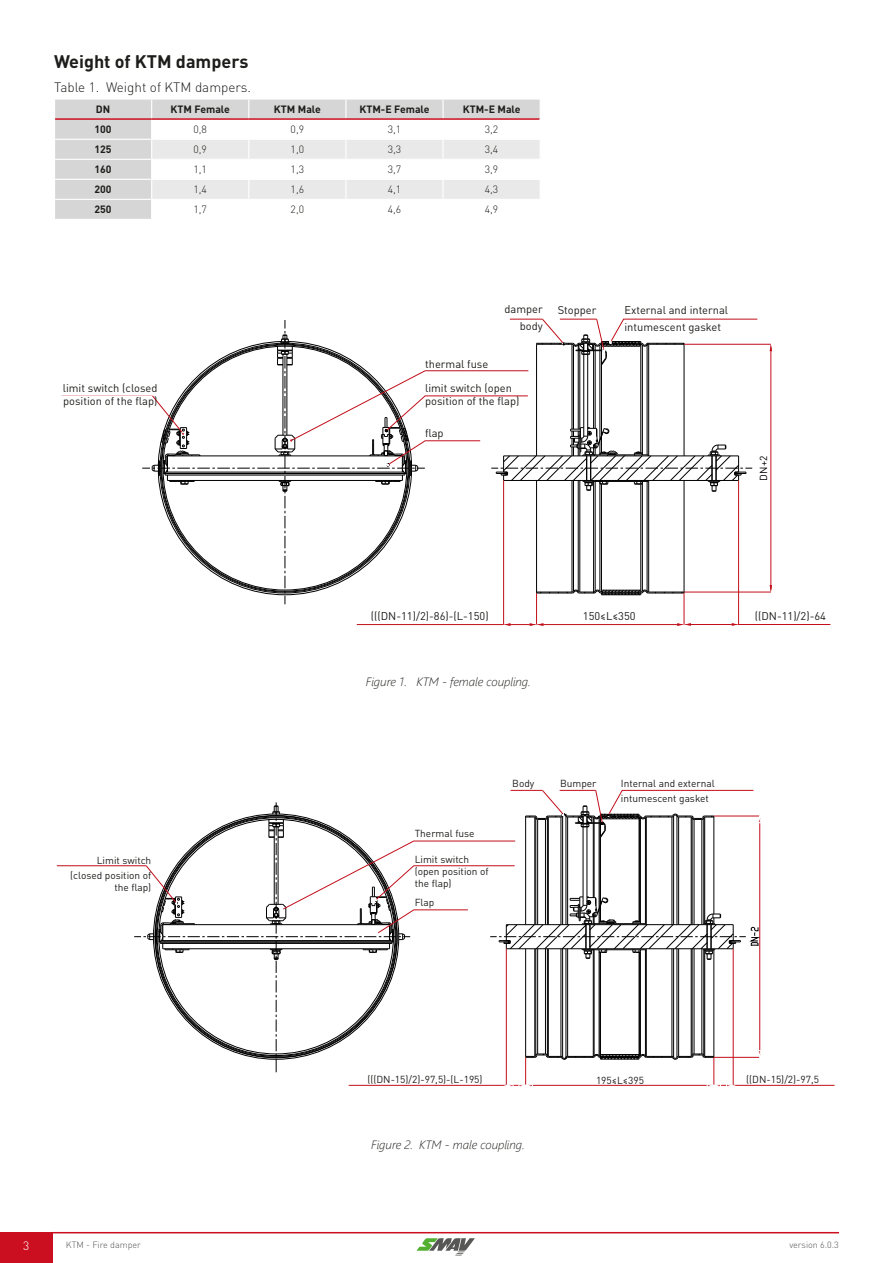
<style>
.page{position:relative;width:893px;height:1263px;background:#fff}
.page>*{position:absolute;margin:0;border:0;box-sizing:border-box;transform-origin:0 0}
.t1{font:700 18px "DIN Pro";color:#1d1d1b}
.t2{font:300 13.5px "DIN Pro";color:#1d1d1b}
.t3{font:italic 300 12px "Segoe UI";color:#1d1d1b}
.t4{font:300 12px "DIN Pro";color:#fff}
.t5{font:11.1px/16.5px "DIN Pro";color:#1d1d1b}
.t6{font:300 10.5px "DIN Pro";color:#1d1d1b}
.t7{font:700 10.5px "DIN Pro";color:#1d1d1b}
.t8{font:10.05px/15px "DIN Pro";color:#1d1d1b}
.t9{font:10.05px "DIN Pro";color:#000}
.t10{font:300 9px "DIN Pro";color:#545352}
</style>
<div class="page">
<div style="left:0;top:1232px;width:52px;height:31px;background:#cc0f20"></div>
<hr style="left:52px;top:1232px;width:787px;height:1px;background:#cc0f20">
<svg style="left:416px;top:1238px;width:59px;height:17px"></svg>
<div style="left:55px;top:100px;width:96px;height:119px;background:#d7d6d6"></div>
<hr style="left:55px;top:118px;width:97px;height:2px;background:#cc0f20">
<hr style="left:54px;top:139px;width:98px;height:1px;background:#fff">
<hr style="left:54px;top:159px;width:98px;height:1px;background:#fff">
<hr style="left:54px;top:179px;width:98px;height:1px;background:#fff">
<svg style="left:151px;top:100px;width:389px;height:99px"></svg>
<hr style="left:54px;top:199px;width:98px;height:1px;background:#fff">
<svg style="left:142px;top:318px;width:689px;height:308px"></svg>
<hr style="left:57px;top:865px;width:89px;height:1px;background:#c20e1a">
<svg style="left:134px;top:790px;width:701px;height:297px"></svg>
<h1 class="t1" style="left:54px;top:49px;width:196px">Weight of KTM dampers</h1>
<p class="t2" style="left:54px;top:78px;width:199px">Table 1. Weight of KTM dampers.</p>
<p class="t7" style="left:96px;top:102px;width:16px">DN</p>
<p class="t7" style="left:171px;top:102px;width:61px">KTM Female</p>
<p class="t7" style="left:274px;top:102px;width:48px">KTM Male</p>
<p class="t7" style="left:359px;top:102px;width:72px">KTM-E Female</p>
<p class="t7" style="left:463px;top:102px;width:59px">KTM-E Male</p>
<p class="t7" style="left:95px;top:122px;width:19px">100</p>
<p class="t6" style="left:193px;top:122px;width:15px">0,8</p>
<p class="t6" style="left:291px;top:122px;width:15px">0,9</p>
<p class="t6" style="left:388px;top:122px;width:15px">3,1</p>
<p class="t6" style="left:485px;top:122px;width:15px">3,2</p>
<p class="t7" style="left:95px;top:142px;width:19px">125</p>
<p class="t6" style="left:193px;top:142px;width:15px">0,9</p>
<p class="t6" style="left:291px;top:142px;width:15px">1,0</p>
<p class="t6" style="left:388px;top:142px;width:15px">3,3</p>
<p class="t6" style="left:485px;top:142px;width:15px">3,4</p>
<p class="t7" style="left:95px;top:162px;width:19px">160</p>
<p class="t6" style="left:193px;top:162px;width:15px">1,1</p>
<p class="t6" style="left:291px;top:162px;width:15px">1,3</p>
<p class="t6" style="left:388px;top:162px;width:15px">3,7</p>
<p class="t6" style="left:485px;top:162px;width:15px">3,9</p>
<p class="t7" style="left:95px;top:182px;width:19px">200</p>
<p class="t6" style="left:193px;top:182px;width:15px">1,4</p>
<p class="t6" style="left:291px;top:182px;width:15px">1,6</p>
<p class="t6" style="left:388px;top:182px;width:15px">4,1</p>
<p class="t6" style="left:485px;top:182px;width:15px">4,3</p>
<p class="t7" style="left:95px;top:202px;width:19px">250</p>
<p class="t6" style="left:193px;top:202px;width:15px">1,7</p>
<p class="t6" style="left:291px;top:202px;width:15px">2,0</p>
<p class="t6" style="left:388px;top:202px;width:15px">4,6</p>
<p class="t6" style="left:485px;top:202px;width:15px">4,9</p>
<p class="t5" style="left:63px;top:381px;width:96px;line-height:13.4px">limit switch (closed position of the flap)</p>
<p class="t8" style="left:70px;top:852px;width:83px;text-align:right">Limit switch (closed position of</p>
<p class="t8" style="left:114px;top:879px;width:38px">the flap)</p>
<p class="t5" style="left:425px;top:355px;width:65px">thermal fuse</p>
<p class="t5" style="left:505px;top:301px;width:40px;text-align:right">damper body</p>
<p class="t5" style="left:558px;top:301px;width:40px">Stopper</p>
<p class="t5" style="left:624px;top:301px;width:105px">External and internal intumescent gasket</p>
<p class="t5" style="left:425px;top:381px;width:96px;line-height:13.4px">limit switch (open position of the flap)</p>
<p class="t5" style="left:425px;top:425px;width:20px">flap</p>
<p class="t9" style="left:757px;top:480px;width:26px;rotate:-90deg">DN+2</p>
<p class="t5" style="left:371px;top:607px;width:119px">(((DN-11)/2)-86)-(L-150)</p>
<p class="t5" style="left:583px;top:607px;width:54px">150≤L≤350</p>
<p class="t5" style="left:755px;top:607px;width:73px">((DN-11)/2)-64</p>
<p class="t3" style="left:366px;top:673px;width:43px">Figure 1.</p>
<p class="t3" style="left:416px;top:673px;width:116px">KTM - female coupling.</p>
<p class="t8" style="left:415px;top:825px;width:61px">Thermal fuse</p>
<p class="t8" style="left:415px;top:852px;width:75px;line-height:12.1px">Limit switch (open position of the flap)</p>
<p class="t8" style="left:415px;top:894px;width:21px">Flap</p>
<p class="t8" style="left:512px;top:775px;width:24px">Body</p>
<p class="t8" style="left:560px;top:775px;width:38px">Bumper</p>
<p class="t8" style="left:621px;top:775px;width:95px">Internal and external intumescent gasket</p>
<p class="t8" style="left:367px;top:1071px;width:117px">(((DN-15)/2)-97,5)-(L-195)</p>
<p class="t8" style="left:596px;top:1072px;width:50px">195≤L≤395</p>
<p class="t8" style="left:746px;top:1071px;width:74px">((DN-15)/2)-97,5</p>
<p class="t3" style="left:419px;top:1137px;width:107px">KTM - male coupling.</p>
<p class="t3" style="left:371px;top:1137px;width:43px">Figure 2.</p>
<p class="t4" style="left:23px;top:1237px;width:8px">3</p>
<p class="t10" style="left:66px;top:1239px;width:76px">KTM - Fire damper</p>
<p class="t10" style="left:789px;top:1239px;width:51px">version 6.0.3</p>
</div>
